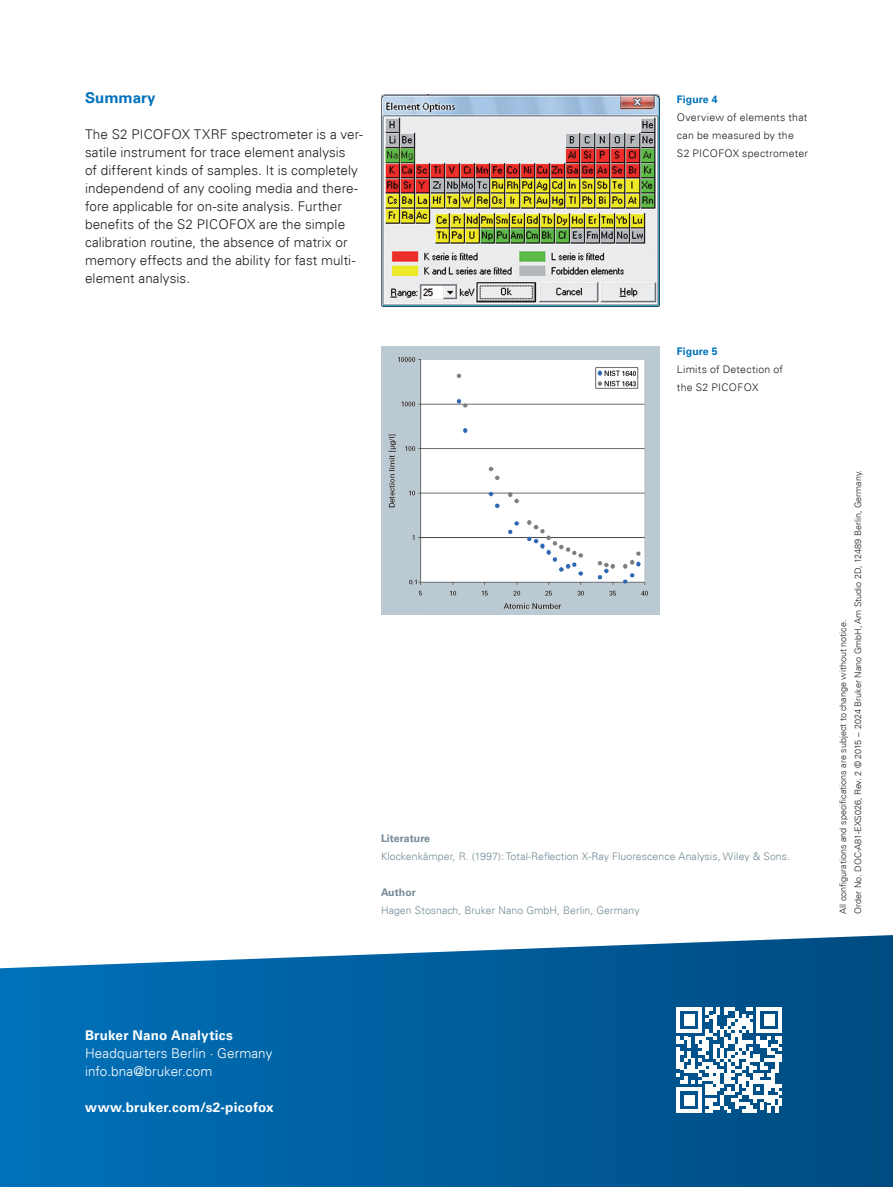
<style>
.page{position:relative;width:893px;height:1187px;background:#fff}
.page>*{position:absolute;margin:0;border:0;box-sizing:border-box;transform-origin:0 0}
.t1{font:700 15px "Univers LT Std";color:#0072bc}
.t2{font:300 13.5px/18px "Univers LT Std";letter-spacing:.005em;color:#231f20}
.t3{font:300 13.5px/18px "Univers LT Std";letter-spacing:.005em;color:#fff}
.t4{font:700 13.5px "Univers LT Std";letter-spacing:.015em;color:#fff}
.t5{font:300 10.5px "Univers LT Std";letter-spacing:.01em;color:#738a95}
.t6{font:300 10.5px/18px "Univers LT Std";letter-spacing:.025em;color:#231f20}
.t7{font:700 10.5px "Univers LT Std";letter-spacing:.01em;color:#738a95}
.t8{font:700 10.5px "Univers LT Std";letter-spacing:.01em;color:#0072bc}
.t9{font:300 9px/15px "Univers LT Std";color:#231f20}
</style>
<div class="page">
<svg style="left:0;top:935px;width:893px;height:251px;background:#1169a4"></svg>
<svg style="left:677px;top:1007px;width:105px;height:105px"></svg>
<img style="left:381px;top:95px;width:279px;height:211px">
<img style="left:381px;top:347px;width:279px;height:267px">
<p class="t1" style="left:85px;top:89px;width:72px">Summary</p>
<p class="t2" style="left:85px;top:125px;width:279px">The S2 PICOFOX TXRF spectrometer is a ver&shy;satile instrument for trace element analysis<br>of different kinds of samples. It is completely independend of any cooling media and there&shy;fore applicable for on-site analysis. Further benefits of the S2 PICOFOX are the simple calibration routine, the absence of matrix or memory effects and the ability for fast multi&shy;element analysis.</p>
<p class="t8" style="left:677px;top:93px;width:42px">Figure 4</p>
<p class="t6" style="left:677px;top:108px;width:132px">Overview of elements that can be measured by the<br>S2 PICOFOX spectrometer</p>
<p class="t8" style="left:677px;top:345px;width:42px">Figure 5</p>
<p class="t6" style="left:677px;top:360px;width:107px">Limits of Detection of the S2 PICOFOX</p>
<p class="t7" style="left:381px;top:831px;width:51px">Literature</p>
<p class="t5" style="left:381px;top:849px;width:411px">Klockenkämper, R. (1997): Total-Reflection X-Ray Fluorescence Analysis, Wiley &amp; Sons.</p>
<p class="t7" style="left:381px;top:885px;width:36px">Author</p>
<p class="t5" style="left:381px;top:903px;width:260px">Hagen Stosnach, Bruker Nano GmbH, Berlin, Germany</p>
<p class="t9" style="left:835px;top:913px;width:445px;rotate:-90deg">All configurations and specifications are subject to change without notice.<br>Order No. DOC-A81-EXS026, Rev. 2 © 2015 – 2024 Bruker Nano GmbH, Am Studio 2D, 12489 Berlin, Germany.</p>
<p class="t4" style="left:85px;top:1026px;width:149px">Bruker Nano Analytics</p>
<p class="t3" style="left:85px;top:1043px;width:189px">Headquarters Berlin · Germany info.bna@bruker.com</p>
<p class="t4" style="left:85px;top:1098px;width:190px">www.bruker.com/s2-picofox</p>
</div>
